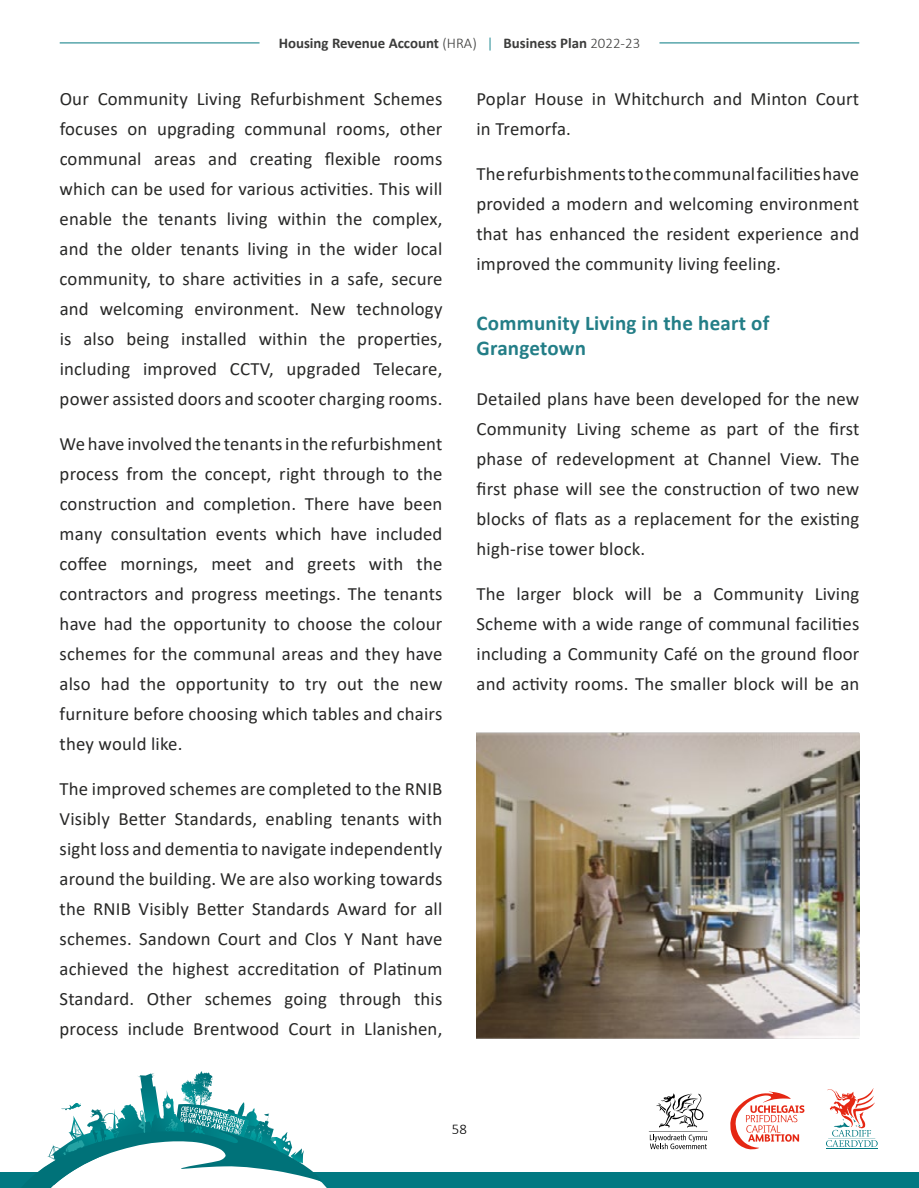
<style>
.page{position:relative;width:919px;height:1188px;background:#fff}
.page>*{position:absolute;margin:0;border:0;box-sizing:border-box;transform-origin:0 0}
.t1{font:700 21px/25.8px "Calibri";letter-spacing:.01em;color:#237e87}
.t2{font:18.75px/30px "Calibri";letter-spacing:.01em;color:#282827;text-align:justify}
.t3{font:700 14.85px "Calibri";color:#3c3c3b}
.t4{font:300 14.85px "Calibri";color:#000}
.s1{font-weight:300}
.s2{font-weight:300;color:#017982}
</style>
<div class="page">
<svg style="left:730px;top:1092px;width:74px;height:57px"></svg>
<hr style="left:825px;top:1148px;width:52px;height:1px;background:#007982">
<svg style="left:826px;top:1088px;width:51px;height:59px"></svg>
<div style="left:0;top:1172px;width:918px;height:16px;background:#017982"></div>
<svg style="left:38px;top:1071px;width:289px;height:117px"></svg>
<svg style="left:648px;top:1093px;width:59px;height:56px"></svg>
<hr style="left:659px;top:43px;width:200px;height:1px;background:#047981">
<hr style="left:60px;top:43px;width:199px;height:1px;background:#047981">
<img style="left:476px;top:732px;width:383px;height:307px">
<p class="t3" style="left:279px;top:33px;width:363px">Housing Revenue Account <span class="s1">(HRA)</span> <span class="s2">|</span> Business Plan <span class="s1">2022-23</span></p>
<p class="t2" style="left:60px;top:83px;width:384px">Our Community Living Refurbishment Schemes focuses on upgrading communal rooms, other communal areas and creating flexible rooms which can be used for various activities. This will enable the tenants living within the complex, and the older tenants living in the wider local community, to share activities in a safe, secure and welcoming environment. New technology is also being installed within the properties, including improved CCTV, upgraded Telecare, power assisted doors and scooter charging rooms.</p>
<p class="t2" style="left:60px;top:428px;width:384px">We have involved the tenants in the refurbishment process from the concept, right through to the construction and completion. There have been many consultation events which have included coffee mornings, meet and greets with the contractors and progress meetings. The tenants have had the opportunity to choose the colour schemes for the communal areas and they have also had the opportunity to try out the new furniture before choosing which tables and chairs they would like.</p>
<p class="t2" style="left:60px;top:773px;width:384px">The improved schemes are completed to the RNIB Visibly Better Standards, enabling tenants with sight loss and dementia to navigate independently around the building. We are also working towards the RNIB Visibly Better Standards Award for all schemes. Sandown Court and Clos Y Nant have achieved the highest accreditation of Platinum Standard. Other schemes going through this process include Brentwood Court in Llanishen,</p>
<p class="t2" style="left:476px;top:83px;width:384px">Poplar House in Whitchurch and Minton Court in Tremorfa.</p>
<p class="t2" style="left:476px;top:158px;width:384px">Therefurbishmentstothecommunalfacilitieshave provided a modern and welcoming environment that has enhanced the resident experience and improved the community living feeling.</p>
<p class="t1" style="left:476px;top:309px;width:294px">Community Living in the heart of<br>Grangetown</p>
<p class="t2" style="left:476px;top:383px;width:384px">Detailed plans have been developed for the new Community Living scheme as part of the first phase of redevelopment at Channel View. The first phase will see the construction of two new blocks of flats as a replacement for the existing high-rise tower block.</p>
<p class="t2" style="left:476px;top:578px;width:384px">The larger block will be a Community Living Scheme with a wide range of communal facilities including a Community Café on the ground floor and activity rooms. The smaller block will be an</p>
<p class="t4" style="left:452px;top:1120px;width:17px">58</p>
</div>
